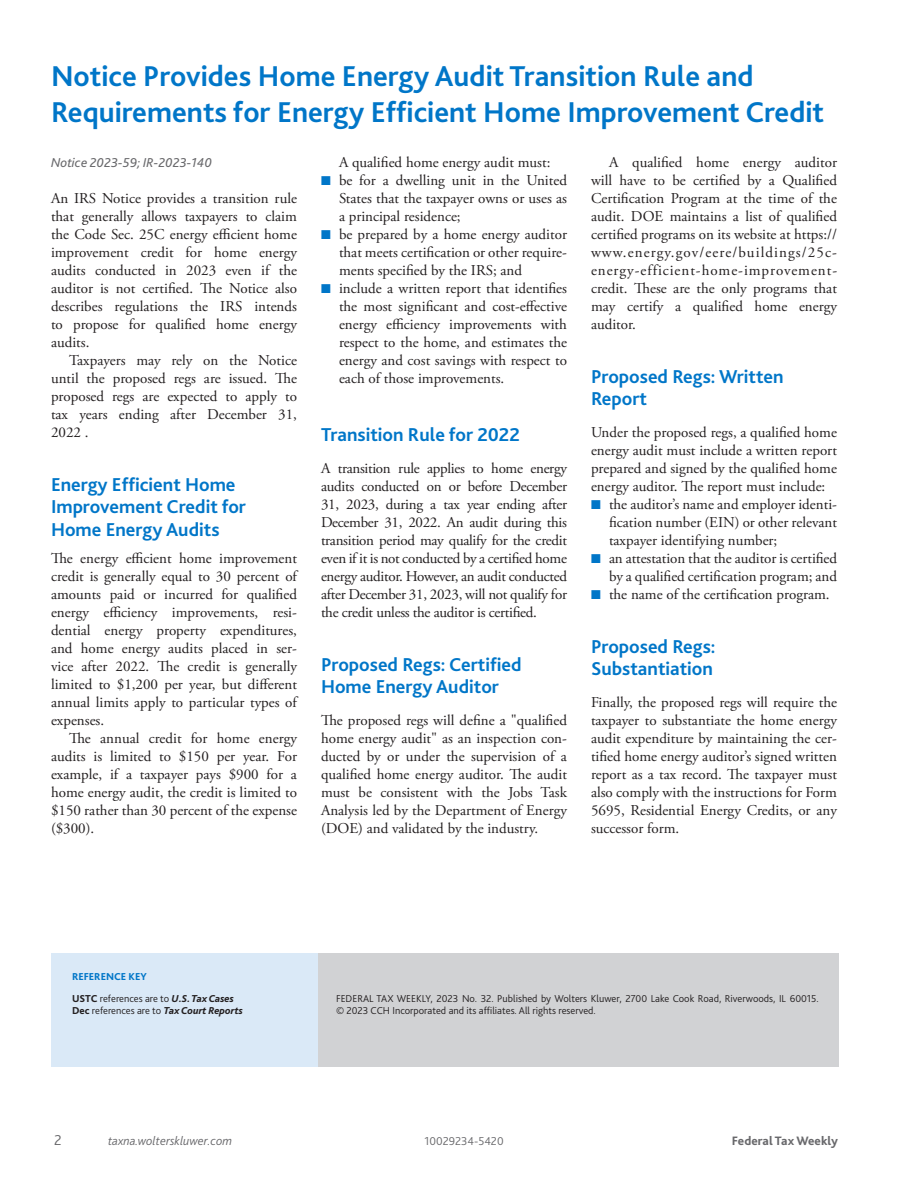
<style>
.page{position:relative;width:918px;height:1188px;background:#fff}
.page>*{position:absolute;margin:0;border:0;box-sizing:border-box;transform-origin:0 0}
.Article_Title{font:700 30px/36px "Bliss 2";color:#0076c8}
.HeadA_2lines{font:700 19.5px/22.5px "Bliss 2";color:#0076c8}
.HeadA{font:700 19.5px "Bliss 2";color:#0076c8}
.Text{font:15px/18px "Adobe Garamond Pro";color:#231f20;text-align:justify}
.TextInd{font:15px/18px "Adobe Garamond Pro";color:#231f20;text-align:justify}
.t1{font:300 15px "Bliss 2";color:#69696c}
.Article_Intro{font:italic 13.5px "Bliss 2";color:#69696c}
.t2{font:italic 300 12.75px "Bliss 2";color:#69696c}
.t3{font:800 12.75px "Bliss 2";color:#69696c}
.TextInd-2{font:300 12px "Bliss 2";color:#69696c}
.t4{font:300 10.5px/12.6px "Bliss 2";color:#231f20}
.s1{color:#0076c8}
.s2{font-weight:800;color:#0076c8}
.s3{font-weight:800}
.s4{font-weight:800;font-style:italic}
</style>
<div class="page">
<div style="left:51px;top:953px;width:267px;height:113px;background:#dae9f7"></div>
<div style="left:318px;top:953px;width:520px;height:113px;background:#d1d2d4"></div>
<p class="Article_Title" style="left:51px;top:57px;width:775px">Notice Provides Home Energy Audit Transition Rule and<br>Requirements for Energy Efficient Home Improvement Credit</p>
<p class="Article_Intro" style="left:51px;top:154px;width:162px">Notice 2023-59; IR-2023-140</p>
<p class="Text" style="left:51px;top:189px;width:248px">An IRS Notice provides a transition rule that generally allows taxpayers to claim the Code Sec. 25C energy efficient home improvement credit for home energy audits conducted in 2023 even if the auditor is not certified. The Notice also describes regulations the IRS intends to propose for qualified home energy audits.</p>
<p class="TextInd" style="left:51px;top:351px;width:248px;text-indent:18px">Taxpayers may rely on the Notice until the proposed regs are issued. The proposed regs are expected to apply to tax years ending after December 31, 2022 .</p>
<p class="HeadA_2lines" style="left:51px;top:472px;width:197px">Energy Efficient Home<br>Improvement Credit for<br>Home Energy Audits</p>
<p class="Text" style="left:51px;top:549px;width:248px">The energy efficient home improvement credit is generally equal to 30 percent of amounts paid or incurred for qualified energy efficiency improvements, resi&shy;dential energy property expenditures, and home energy audits placed in ser&shy;vice after 2022. The credit is generally limited to $1,200 per year, but different annual limits apply to particular types of expenses.</p>
<p class="TextInd" style="left:51px;top:729px;width:248px;text-indent:18px">The annual credit for home energy audits is limited to $150 per year. For example, if a taxpayer pays $900 for a home energy audit, the credit is limited to $150 rather than 30 percent of the expense ($300).</p>
<p class="TextInd" style="left:339px;top:153px;width:213px">A qualified home energy audit must:</p>
<p class="Text" style="left:339px;top:171px;width:230px;text-indent:-18px"><span class="s1">■</span> be for a dwelling unit in the United States that the taxpayer owns or uses as a principal residence;</p>
<p class="Text" style="left:339px;top:225px;width:230px;text-indent:-18px"><span class="s1">■</span> be prepared by a home energy auditor that meets certification or other require&shy;ments specified by the IRS; and</p>
<p class="Text" style="left:339px;top:279px;width:230px;text-indent:-18px"><span class="s1">■</span> include a written report that identifies the most significant and cost-effective energy efficiency improvements with respect to the home, and estimates the energy and cost savings with respect to each of those improvements.</p>
<p class="TextInd" style="left:591px;top:153px;width:248px;text-indent:18px">A qualified home energy auditor will have to be certified by a Qualified Certification Program at the time of the audit. DOE maintains a list of qualified certified programs on its website at https:// www.energy.gov/eere/buildings/25c&shy;energy-efficient-home-improvement&shy;credit. These are the only programs that may certify a qualified home energy auditor.</p>
<p class="HeadA_2lines" style="left:591px;top:364px;width:194px">Proposed Regs: Written<br>Report</p>
<p class="Text" style="left:591px;top:423px;width:248px">Under the proposed regs, a qualified home energy audit must include a written report prepared and signed by the qualified home energy auditor. The report must include:</p>
<p class="Text" style="left:609px;top:495px;width:229px;text-indent:-18px"><span class="s1">■</span> the auditor’s name and employer identi&shy;fication number (EIN) or other relevant taxpayer identifying number;</p>
<p class="Text" style="left:591px;top:549px;width:248px;text-align:right"><span class="s1">■</span> an attestation that the auditor is certified by a qualified certification program; and</p>
<p class="Text" style="left:591px;top:585px;width:240px"><span class="s1">■</span> the name of the certification program.</p>
<p class="HeadA_2lines" style="left:591px;top:634px;width:126px">Proposed Regs:<br>Substantiation</p>
<p class="Text" style="left:591px;top:693px;width:248px">Finally, the proposed regs will require the taxpayer to substantiate the home energy audit expenditure by maintaining the cer&shy;tified home energy auditor’s signed written report as a tax record. The taxpayer must also comply with the instructions for Form 5695, Residential Energy Credits, or any successor form.</p>
<p class="HeadA" style="left:321px;top:422px;width:200px">Transition Rule for 2022</p>
<p class="Text" style="left:321px;top:459px;width:248px">A transition rule applies to home energy audits conducted on or before December 31, 2023, during a tax year ending after December 31, 2022. An audit during this transition period may qualify for the credit even if it is not conducted by a certified home energy auditor. However, an audit conducted after December 31, 2023, will not qualify for the credit unless the auditor is certified.</p>
<p class="HeadA_2lines" style="left:321px;top:652px;width:202px">Proposed Regs: Certified<br>Home Energy Auditor</p>
<p class="Text" style="left:321px;top:711px;width:248px">The proposed regs will define a "qualified home energy audit" as an inspection con&shy;ducted by or under the supervision of a qualified home energy auditor. The audit must be consistent with the Jobs Task Analysis led by the Department of Energy (DOE) and validated by the industry.</p>
<p class="t4" style="left:72px;top:966px;width:163px;line-height:21.6px"><span class="s2">REFERENCE KEY<br></span><span class="s3">USTC</span> references are to <span class="s4">U.S. Tax Cases</span></p>
<p class="t4" style="left:72px;top:1004px;width:172px"><span class="s3">Dec</span> references are to <span class="s4">Tax Court Reports</span></p>
<p class="t1" style="left:54px;top:1131px;width:9px">2</p>
<p class="t2" style="left:108px;top:1133px;width:126px">taxna.wolterskluwer.com</p>
<p class="t4" style="left:336px;top:992px;width:484px">FEDERAL TAX WEEKLY, 2023 No. 32. Published by Wolters Kluwer, 2700 Lake Cook Road, Riverwoods, IL 60015. © 2023 CCH Incorporated and its affiliates. All rights reserved.</p>
<p class="TextInd-2" style="left:425px;top:1134px;width:81px">10029234-5420</p>
<p class="t3" style="left:732px;top:1133px;width:108px">Federal Tax Weekly</p>
</div>
